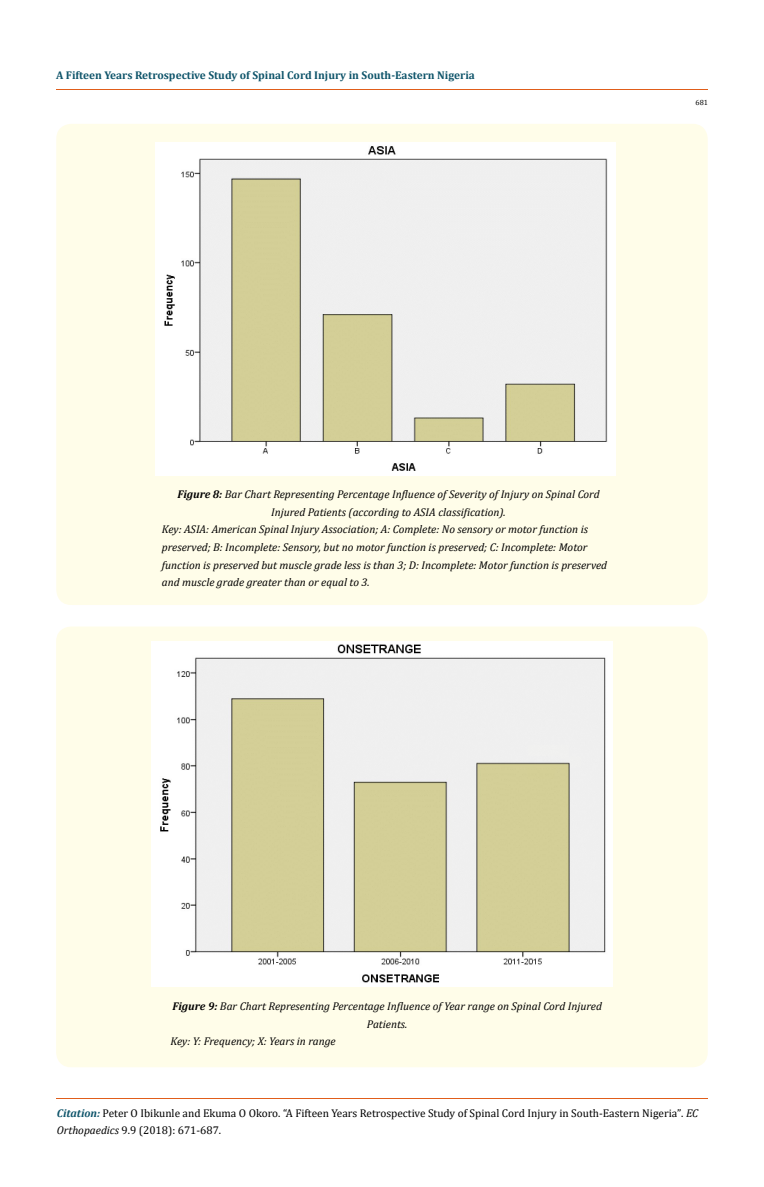
<style>
.page{position:relative;width:764px;height:1187px;background:#fff}
.page>*{position:absolute;margin:0;border:0;box-sizing:border-box;transform-origin:0 0}
.t1{font:italic 11.25px "Cambria";color:#000}
.t2{font:11.25px/17.5px "Cambria";color:#000}
.t3{font:700 11.25px "Cambria";color:#0e546a}
.t4{font:7.5px "Cambria";color:#000}
.s1{font-weight:700}
.s2{font-weight:700;font-style:italic;color:#0e546a}
.s3{font-size:11.12px}
.s4{font-style:italic}
</style>
<div class="page">
<hr style="left:56px;top:90px;width:652px;height:1px;background:#e05d1a">
<hr style="left:56px;top:1098px;width:651px;height:1px;background:#e05d1a">
<div style="left:56px;top:124px;width:652px;height:481px;background:#fffde9;border-radius:15px"></div>
<img style="left:155px;top:142px;width:460px;height:334px">
<div style="left:56px;top:626px;width:651px;height:441px;background:#fffde9;border-radius:15px"></div>
<img style="left:152px;top:641px;width:460px;height:345px">
<p class="t3" style="left:56px;top:67px;width:420px">A Fifteen Years Retrospective Study of Spinal Cord Injury in South-Eastern Nigeria</p>
<p class="t4" style="left:695px;top:98px;width:14px">681</p>
<p class="t1" style="left:177px;top:486px;width:424px"><span class="s1">Figure 8:</span> Bar Chart Representing Percentage Influence of Severity of Injury on Spinal Cord</p>
<p class="t1" style="left:271px;top:504px;width:236px">Injured Patients (according to ASIA classification).</p>
<p class="t1" style="left:162px;top:521px;width:428px">Key: ASIA: American Spinal Injury Association; A: Complete: No sensory or motor function is</p>
<p class="t1" style="left:162px;top:539px;width:427px">preserved; B: Incomplete: Sensory, but no motor function is preserved; C: Incomplete: Motor</p>
<p class="t1" style="left:162px;top:556px;width:447px">function is preserved but muscle grade less is than 3; D: Incomplete: Motor function is preserved</p>
<p class="t1" style="left:162px;top:574px;width:209px">and muscle grade greater than or equal to 3.</p>
<p class="t1" style="left:172px;top:998px;width:431px"><span class="s1">Figure 9:</span> Bar Chart Representing Percentage Influence of Year range on Spinal Cord Injured</p>
<p class="t1" style="left:367px;top:1015px;width:42px">Patients.</p>
<p class="t1" style="left:171px;top:1033px;width:167px">Key: Y: Frequency; X: Years in range</p>
<p class="t2" style="left:57px;top:1104px;width:643px"><span class="s2">Citation:</span> Peter O Ibikunle and Ekuma O Okoro. “A Fifteen Years Retrospective Study of Spinal Cord Injury in South-Eastern Nigeria”<span class="s3">.</span> <span class="s4">EC<br>Orthopaedics</span> <span class="s3">9</span>.9 (2018): 671-687.</p>
</div>
